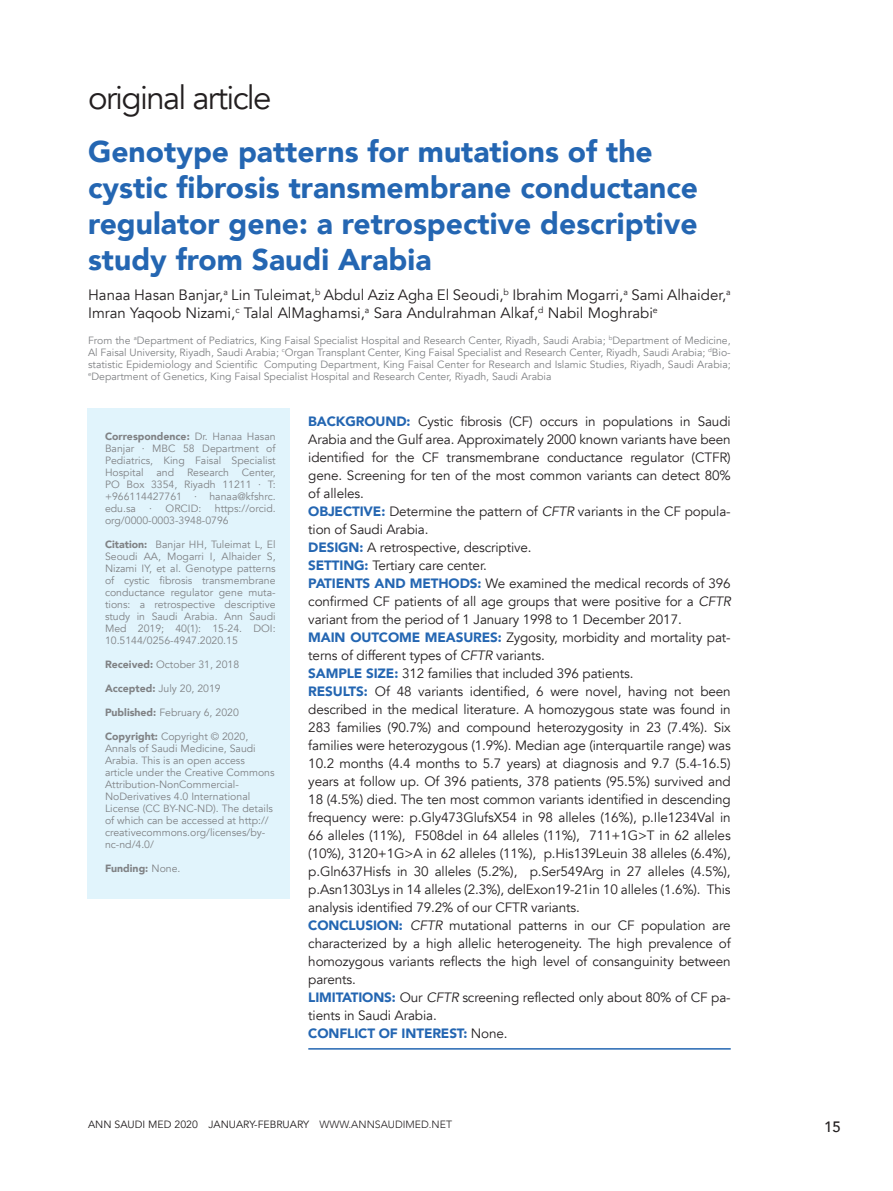
<style>
.page{position:relative;width:893px;height:1191px;background:#fff}
.page>*{position:absolute;margin:0;border:0;box-sizing:border-box;transform-origin:0 0}
.t1{font:33px "Avenir";letter-spacing:-.05em;color:#231f20}
.main_title__reina{font:900 30px/36px "Avenir";color:#2466b2}
.body_after_sub{font:15px/18px "Avenir";color:#231f20}
.t2{font:500 15px "Avenir";color:#231f20}
.abstract{font:13.5px/18px "Avenir";letter-spacing:-.01em;color:#231f20;text-align:justify}
.abstract-2{font:900 13.5px "Avenir";letter-spacing:-.01em;color:#2466b2}
.body_after_sub-2{font:10.5px/12px "Avenir";color:#808285;text-align:justify}
.t3{font:10.5px "Avenir";color:#231f20}
.body_after_sub-3{font:900 10.5px "Avenir";color:#808285}
.s1{font-weight:900}
.s2{font-weight:400}
.s3{font-weight:900;color:#2466b2}
.s4{font-style:italic}
.s5{font-weight:400;color:#231f20}
.s6{font-weight:300}
</style>
<div class="page">
<div style="left:88px;top:409px;width:202px;height:490px;background:#e1f4fc"></div>
<hr style="left:308px;top:1048px;width:423px;height:1px;background:#2466b2">
<h1 class="t1" style="left:88px;top:78px;width:185px">original article</h1>
<p class="main_title__reina" style="left:88px;top:133px;width:611px">Genotype patterns for mutations of the cystic fibrosis transmembrane conductance regulator gene: a retrospective descriptive study from Saudi Arabia</p>
<p class="body_after_sub" style="left:88px;top:286px;width:644px">Hanaa Hasan Banjar,<sup>a</sup> Lin Tuleimat,<sup>b</sup> Abdul Aziz Agha El Seoudi,<sup>b</sup> Ibrahim Mogarri,<sup>a</sup> Sami Alhaider,<sup>a<br></sup>Imran Yaqoob Nizami,<sup>c</sup> Talal AlMaghamsi,<sup>a</sup> Sara Andulrahman Alkaf,<sup>d</sup> Nabil Moghrabi<sup>e</sup></p>
<p class="body_after_sub-2" style="left:88px;top:334px;width:644px">From the <sup>a</sup>Department of Pediatrics, King Faisal Specialist Hospital and Research Center, Riyadh, Saudi Arabia; <sup>b</sup>Department of Medicine, Al Faisal University, Riyadh, Saudi Arabia; <sup>c</sup>Organ Transplant Center, King Faisal Specialist and Research Center, Riyadh, Saudi Arabia; <sup>d</sup>Bio&shy;statistic Epidemiology and Scientific Computing Department, King Faisal Center for Research and Islamic Studies, Riyadh, Saudi Arabia; <sup>e</sup>Department of Genetics, King Faisal Specialist Hospital and Research Center, Riyadh, Saudi Arabia</p>
<p class="body_after_sub-2" style="left:105px;top:430px;width:172px"><span class="s1">Correspondence:</span> Dr. Hanaa Hasan Banjar · MBC 58 Department of Pediatrics, King Faisal Specialist Hospital and Research Center, PO Box 3354, Riyadh 11211 · T: +966114427761 · hanaa@kfshrc. edu.sa</p>
<p class="body_after_sub-2" style="left:105px;top:502px;width:172px;text-indent:110px">https://orcid. org/0000-0003-3948-0796</p>
<p class="body_after_sub-2" style="left:105px;top:538px;width:172px"><span class="s1">Citation:</span> Banjar HH, Tuleimat L, El Seoudi AA, Mogarri I, Alhaider S, Nizami IY, et al. Genotype patterns of cystic fibrosis transmembrane conductance regulator gene muta&shy;tions: a retrospective descriptive study in Saudi Arabia. Ann Saudi Med 2019; 40(1): 15-24. DOI:<br>10.5144/0256-4947.2020.15</p>
<p class="body_after_sub-2" style="left:105px;top:658px;width:136px"><span class="s1">Received:</span> October 31, 2018</p>
<p class="body_after_sub-2" style="left:105px;top:682px;width:117px"><span class="s1">Accepted:</span> July 20, 2019</p>
<p class="body_after_sub-2" style="left:105px;top:706px;width:135px"><span class="s1">Published:</span> February 6, 2020</p>
<p class="body_after_sub-2" style="left:105px;top:730px;width:171px;text-align:left"><span class="s1">Copyright:</span> Copyright © 2020,<br>Annals of Saudi Medicine, Saudi<br>Arabia. This is an open access article under the Creative Commons<br>Attribution-NonCommercial-<br>NoDerivatives 4.0 International<br>License (CC BY-NC-ND). The details of which can be accessed at http:// creativecommons.org/licenses/by&shy;nc-nd/4.0/</p>
<p class="body_after_sub-3" style="left:105px;top:859px;width:77px">Funding: <span class="s2">None.</span></p>
<p class="body_after_sub-2" style="left:149px;top:502px;width:54px">· ORCID:</p>
<p class="abstract" style="left:308px;top:413px;width:424px"><span class="s3">BACKGROUND:</span> Cystic fibrosis (CF) occurs in populations in Saudi Arabia and the Gulf area. Approximately 2000 known variants have been identified for the CF transmembrane conductance regulator (CTFR) gene. Screening for ten of the most common variants can detect 80% of alleles.</p>
<p class="abstract" style="left:308px;top:503px;width:424px"><span class="s3">OBJECTIVE:</span> Determine the pattern of <span class="s4">CFTR</span> variants in the CF popula&shy;tion of Saudi Arabia.</p>
<p class="abstract" style="left:308px;top:539px;width:225px"><span class="s3">DESIGN:</span> A retrospective, descriptive.</p>
<p class="abstract" style="left:308px;top:557px;width:180px"><span class="s3">SETTING:</span> Tertiary care center.</p>
<p class="abstract" style="left:308px;top:575px;width:424px"><span class="s3">PATIENTS AND METHODS:</span> We examined the medical records of 396 confirmed CF patients of all age groups that were positive for a <span class="s4">CFTR </span>variant from the period of 1 January 1998 to 1 December 2017.</p>
<p class="abstract" style="left:308px;top:629px;width:424px"><span class="s3">MAIN OUTCOME MEASURES:</span> Zygosity, morbidity and mortality pat&shy;terns of different types of <span class="s4">CFTR</span> variants.</p>
<p class="abstract" style="left:308px;top:665px;width:327px"><span class="s3">SAMPLE SIZE:</span> 312 families that included 396 patients.</p>
<p class="abstract" style="left:308px;top:683px;width:424px"><span class="s3">RESULTS:</span> Of 48 variants identified, 6 were novel, having not been described in the medical literature. A homozygous state was found in 283 families (90.7%) and compound heterozygosity in 23 (7.4%). Six families were heterozygous (1.9%). Median age (interquartile range) was 10.2 months (4.4 months to 5.7 years) at diagnosis and 9.7 (5.4-16.5) years at follow up. Of 396 patients, 378 patients (95.5%) survived and 18 (4.5%) died. The ten most common variants identified in descending frequency were: p.Gly473GlufsX54 in 98 alleles (16%), p.Ile1234Val in 66 alleles (11%), F508del in 64 alleles (11%), 711+1G&gt;T in 62 alleles (10%), 3120+1G&gt;A in 62 alleles (11%), p.His139Leuin 38 alleles (6.4%), p.Gln637Hisfs in 30 alleles (5.2%), p.Ser549Arg in 27 alleles (4.5%), p.Asn1303Lys in 14 alleles (2.3%), delExon19-21in 10 alleles (1.6%). This analysis identified 79.2% of our CFTR variants.</p>
<p class="abstract" style="left:308px;top:917px;width:424px"><span class="s3">CONCLUSION:</span> <span class="s4">CFTR</span> mutational patterns in our CF population are characterized by a high allelic heterogeneity. The high prevalence of homozygous variants reflects the high level of consanguinity between parents.</p>
<p class="abstract" style="left:308px;top:989px;width:424px"><span class="s3">LIMITATIONS:</span> Our <span class="s4">CFTR</span> screening reflected only about 80% of CF pa&shy;tients in Saudi Arabia.</p>
<p class="abstract-2" style="left:308px;top:1022px;width:201px">CONFLICT OF INTEREST: <span class="s5">None.</span></p>
<p class="t3" style="left:88px;top:1118px;width:365px">ANN SAUDI MED 2020 JANUARY-FEBRUARY <span class="s6">WWW.ANNSAUDIMED.NET</span></p>
<p class="t2" style="left:824px;top:1113px;width:18px">15</p>
</div>
